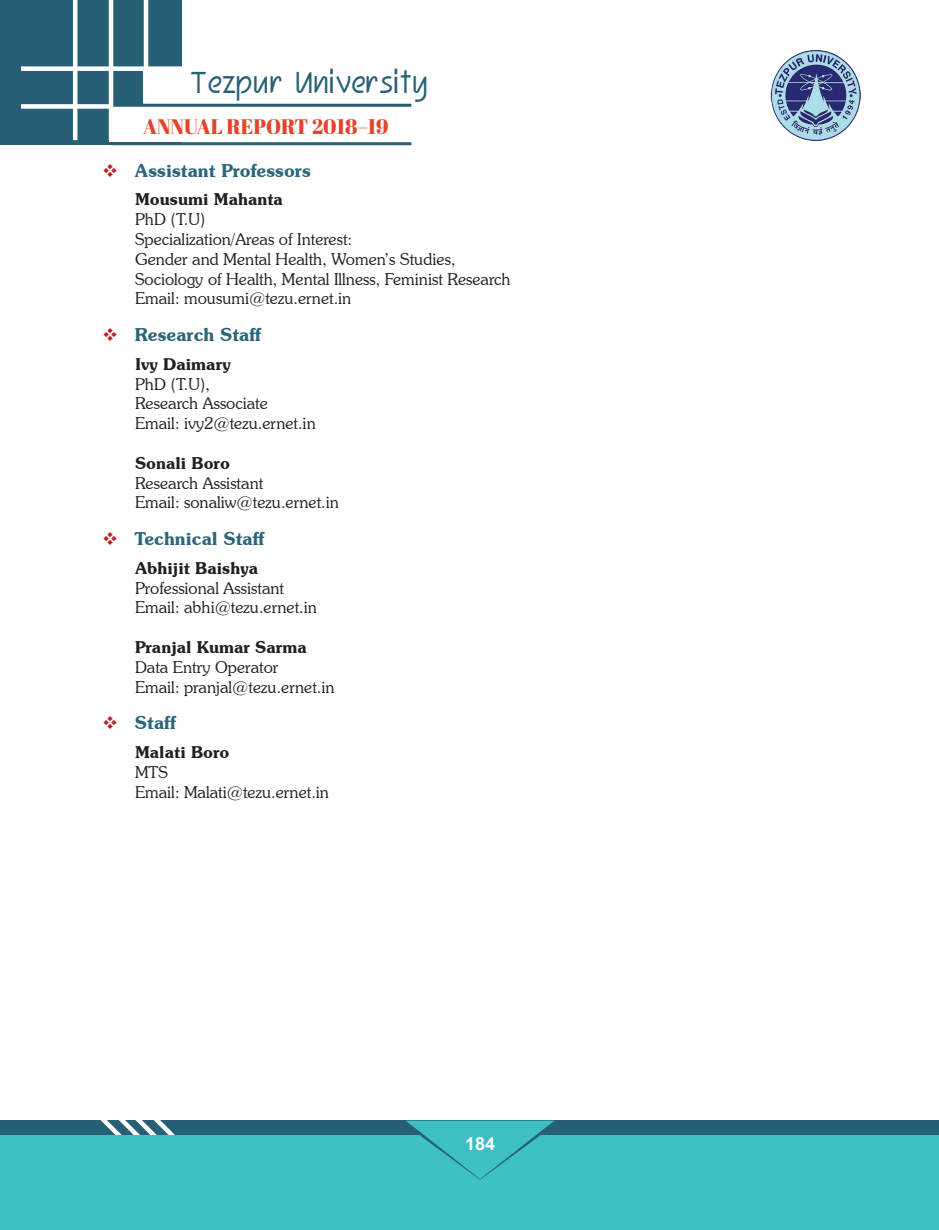
<style>
.page{position:relative;width:939px;height:1230px;background:#fff}
.page>*{position:absolute;margin:0;border:0;box-sizing:border-box;transform-origin:0 0}
.t1{font:30px "Aduren";letter-spacing:.02em;color:#276074}
.t2{font:21px "Abril Fatface";color:#e6422a;scale:.96 1}
.Second__Head_Style{font:600 18px "Souvenir IT Cby BT";color:#2b657a}
.t3{font:700 18px "Arial";color:#fff}
.Author___Affiliation{font:300 16.5px/19.8px "Souvenir IT Cby BT";color:#231f20}
.Author___Affiliation-2{font:600 16.5px "Souvenir IT Cby BT";color:#231f20}
</style>
<div class="page">
<div style="left:0;top:1121px;width:939px;height:79px;background:#276074"></div>
<svg style="left:86px;top:1120px;width:200px;height:15px"></svg>
<div style="left:0;top:1135px;width:939px;height:95px;background:#3dc0c3"></div>
<svg style="left:406px;top:1121px;width:148px;height:59px"></svg>
<div style="left:0;top:0;width:182px;height:145px;background:#276074"></div>
<hr style="left:73px;top:0;width:4px;height:140px;background:#fff">
<hr style="left:144px;top:0;width:4px;height:140px;background:#fff">
<div style="left:109px;top:106px;width:179px;height:36px;background:#fff"></div>
<div style="left:144px;top:68px;width:141px;height:38px;background:#fff"></div>
<div style="left:21px;top:104px;width:174px;height:5px;background:#fff"></div>
<div style="left:21px;top:66px;width:174px;height:5px;background:#fff"></div>
<hr style="left:109px;top:0;width:4px;height:140px;background:#fff">
<hr style="left:111px;top:142px;width:300px;height:3px;background:#276074">
<hr style="left:113px;top:104px;width:298px;height:3px;background:#276074">
<img style="left:771px;top:50px;width:90px;height:90px">
<h1 class="t1" style="left:190px;top:66px;width:240px">Tezpur University</h1>
<p class="t2" style="left:143px;top:112px;width:257px">ANNUAL REPORT 2018–19</p>
<p class="Second__Head_Style" style="left:135px;top:159px;width:177px">Assistant Professors</p>
<p class="Author___Affiliation-2" style="left:135px;top:189px;width:150px">Mousumi Mahanta</p>
<p class="Author___Affiliation" style="left:135px;top:209px;width:72px">PhD (T.U)</p>
<p class="Author___Affiliation" style="left:135px;top:229px;width:377px">Specialization/Areas of Interest:<br>Gender and Mental Health, Women’s Studies,<br>Sociology of Health, Mental Illness, Feminist Research</p>
<p class="Author___Affiliation" style="left:135px;top:288px;width:218px">Email: mousumi@tezu.ernet.in</p>
<p class="Second__Head_Style" style="left:135px;top:323px;width:128px">Research Staff</p>
<p class="Author___Affiliation-2" style="left:135px;top:354px;width:98px">Ivy Daimary</p>
<p class="Author___Affiliation" style="left:135px;top:374px;width:77px">PhD (T.U),</p>
<p class="Author___Affiliation" style="left:135px;top:393px;width:134px">Research Associate</p>
<p class="Author___Affiliation" style="left:135px;top:413px;width:182px">Email: ivy2@tezu.ernet.in</p>
<p class="Author___Affiliation-2" style="left:135px;top:453px;width:97px">Sonali Boro</p>
<p class="Author___Affiliation" style="left:135px;top:473px;width:130px">Research Assistant</p>
<p class="Author___Affiliation" style="left:135px;top:492px;width:205px">Email: sonaliw@tezu.ernet.in</p>
<p class="Second__Head_Style" style="left:135px;top:527px;width:131px">Technical Staff</p>
<p class="Author___Affiliation-2" style="left:135px;top:558px;width:125px">Abhijit Baishya</p>
<p class="Author___Affiliation" style="left:135px;top:578px;width:151px">Professional Assistant</p>
<p class="Author___Affiliation" style="left:135px;top:597px;width:183px">Email: abhi@tezu.ernet.in</p>
<p class="Author___Affiliation-2" style="left:135px;top:637px;width:173px">Pranjal Kumar Sarma</p>
<p class="Author___Affiliation" style="left:135px;top:657px;width:145px">Data Entry Operator</p>
<p class="Author___Affiliation" style="left:135px;top:677px;width:201px">Email: pranjal@tezu.ernet.in</p>
<p class="Second__Head_Style" style="left:135px;top:712px;width:43px">Staff</p>
<p class="Author___Affiliation-2" style="left:135px;top:742px;width:96px">Malati Boro</p>
<p class="Author___Affiliation" style="left:135px;top:762px;width:35px">MTS</p>
<p class="Author___Affiliation" style="left:135px;top:782px;width:196px">Email: Malati@tezu.ernet.in</p>
<p class="t3" style="left:465px;top:1131px;width:32px">184</p>
</div>
